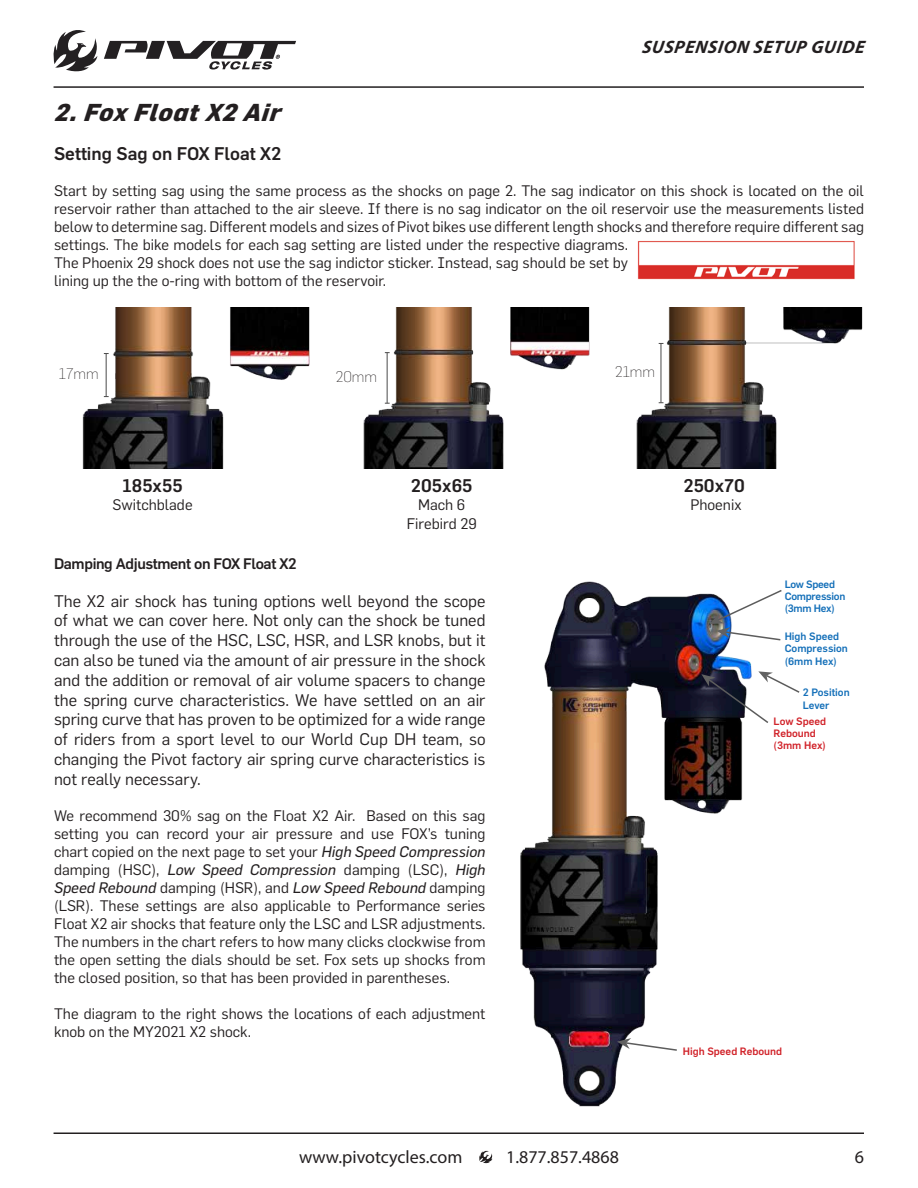
<style>
.page{position:relative;width:918px;height:1188px;background:#fff}
.page>*{position:absolute;margin:0;border:0;box-sizing:border-box;transform-origin:0 0}
.Title_1{font:italic 800 24px "Flama";letter-spacing:.025em;color:#231f20}
.Title_2{font:500 18px "Flama";color:#231f20}
.t1{font:18px "Myriad Pro";color:#231f20}
.t2{font:italic 700 18px "Myriad Pro";color:#231f20}
.BODY{font:16.5px/19.8px "Flama";color:#231f20;text-align:justify}
.BODY-2{font:15px/18px "Flama";color:#231f20}
.BODY-3{font:500 15px "Flama";letter-spacing:-.025em;color:#231f20}
.BODY-4{font:200 15px "Flama";color:#231f20}
.Body_-_MD{font:500 10.5px "Flama";color:#1570b9}
.Body_-_MD-2{font:500 10.5px "Flama";color:#d1232a}
.Body_-_MD-3{font:500 10.5px "Flama";letter-spacing:-.025em;color:#1570b9}
.s1{font-family:"Flama Basic";font-style:italic}
</style>
<div class="page">
<img style="left:637px;top:241px;width:218px;height:39px">
<img style="left:520px;top:581px;width:232px;height:526px">
<img style="left:82px;top:308px;width:228px;height:161px">
<img style="left:363px;top:308px;width:227px;height:161px">
<img style="left:636px;top:308px;width:227px;height:161px">
<hr style="left:106px;top:354px;width:1px;height:43px;background:#4a4a4a">
<hr style="left:387px;top:353px;width:1px;height:50px;background:#4a4a4a">
<hr style="left:661px;top:344px;width:1px;height:59px;background:#4a4a4a">
<svg style="left:53px;top:30px;width:243px;height:42px"></svg>
<hr style="left:54px;top:86px;width:810px;height:2px;background:#231f20">
<hr style="left:54px;top:1132px;width:810px;height:2px;background:#231f20">
<svg style="left:479px;top:1150px;width:14px;height:14px"></svg>
<svg style="left:710px;top:589px;width:72px;height:52px"></svg>
<svg style="left:617px;top:1038px;width:61px;height:14px"></svg>
<svg style="left:701px;top:671px;width:99px;height:54px"></svg>
<p class="Title_1" style="left:54px;top:97px;width:232px">2.Fox Float X2 Air</p>
<p class="t2" style="left:642px;top:36px;width:227px">SUSPENSION SETUP GUIDE</p>
<p class="Title_2" style="left:54px;top:140px;width:229px">Setting Sag on FOX Float X2</p>
<p class="BODY-2" style="left:54px;top:181px;width:812px">Start by setting sag using the same process as the shocks on page 2. The sag indicator on this shock is located on the oil reservoir rather than attached to the air sleeve. If there is no sag indicator on the oil reservoir use the measurements listed below to determine sag. Different models and sizes of Pivot bikes use different length shocks and therefore require different sag settings. The bike models for each sag setting are listed under the respective diagrams.<br>The Phoenix 29 shock does not use the sag indictor sticker. Instead, sag should be set by<br>lining up the the o-ring with bottom of the reservoir.</p>
<p class="BODY-4" style="left:59px;top:365px;width:41px">17mm</p>
<p class="BODY-4" style="left:336px;top:368px;width:43px">20mm</p>
<p class="BODY-4" style="left:615px;top:363px;width:41px">21mm</p>
<p class="Title_2" style="left:123px;top:473px;width:61px">185x55</p>
<p class="Title_2" style="left:411px;top:473px;width:63px">205x65</p>
<p class="Title_2" style="left:683px;top:473px;width:63px">250x70</p>
<p class="BODY-2" style="left:113px;top:495px;width:82px">Switchblade</p>
<p class="BODY-2" style="left:418px;top:495px;width:49px">Mach 6</p>
<p class="BODY-2" style="left:407px;top:514px;width:72px">Firebird 29</p>
<p class="BODY-3" style="left:54px;top:553px;width:244px">Damping Adjustment on FOX Float X2</p>
<p class="BODY" style="left:54px;top:591px;width:433px">The X2 air shock has tuning options well beyond the scope of what we can cover here. Not only can the shock be tuned through the use of the HSC, LSC, HSR, and LSR knobs, but it can also be tuned via the amount of air pressure in the shock and the addition or removal of air volume spacers to change the spring curve characteristics. We have settled on an air spring curve that has proven to be optimized for a wide range of riders from a sport level to our World Cup DH team, so changing the Pivot factory air spring curve characteristics is not really necessary.</p>
<p class="BODY-2" style="left:54px;top:806px;width:433px;text-align:justify">We recommend 30% sag on the Float X2 Air. Based on this sag setting you can record your air pressure and use FOX’s tuning chart copied on the next page to set your <span class="s1">High Speed Compression </span>damping (HSC), <span class="s1">Low Speed Compression</span> damping (LSC), <span class="s1">High Speed Rebound</span> damping (HSR), and <span class="s1">Low Speed Rebound</span> damping (LSR). These settings are also applicable to Performance series Float X2 air shocks that feature only the LSC and LSR adjustments.<br>The numbers in the chart refers to how many clicks clockwise from the open setting the dials should be set. Fox sets up shocks from the closed position, so that has been provided in parentheses.</p>
<p class="BODY-2" style="left:54px;top:1004px;width:433px">The diagram to the right shows the locations of each adjustment knob on the MY2021 X2 shock.</p>
<p class="BODY-2" style="left:690px;top:495px;width:53px">Phoenix</p>
<p class="Body_-_MD-3" style="left:785px;top:577px;width:52px">Low Speed</p>
<p class="Body_-_MD-3" style="left:785px;top:589px;width:62px">Compression</p>
<p class="Body_-_MD" style="left:785px;top:601px;width:52px">(3mm Hex)</p>
<p class="Body_-_MD" style="left:785px;top:628px;width:56px">High Speed</p>
<p class="Body_-_MD" style="left:785px;top:641px;width:65px">Compression</p>
<p class="Body_-_MD" style="left:785px;top:654px;width:54px">(6mm Hex)</p>
<p class="Body_-_MD" style="left:803px;top:685px;width:48px">2 Position</p>
<p class="Body_-_MD" style="left:803px;top:697px;width:28px">Lever</p>
<p class="Body_-_MD-2" style="left:774px;top:714px;width:54px">Low Speed</p>
<p class="Body_-_MD-2" style="left:774px;top:726px;width:44px">Rebound</p>
<p class="Body_-_MD-2" style="left:774px;top:738px;width:54px">(3mm Hex)</p>
<p class="Body_-_MD-2" style="left:683px;top:1044px;width:101px">High Speed Rebound</p>
<p class="t1" style="left:299px;top:1146px;width:165px">www.pivotcycles.com</p>
<p class="t1" style="left:506px;top:1146px;width:114px">1.877.857.4868</p>
<p class="t1" style="left:855px;top:1146px;width:11px">6</p>
</div>
